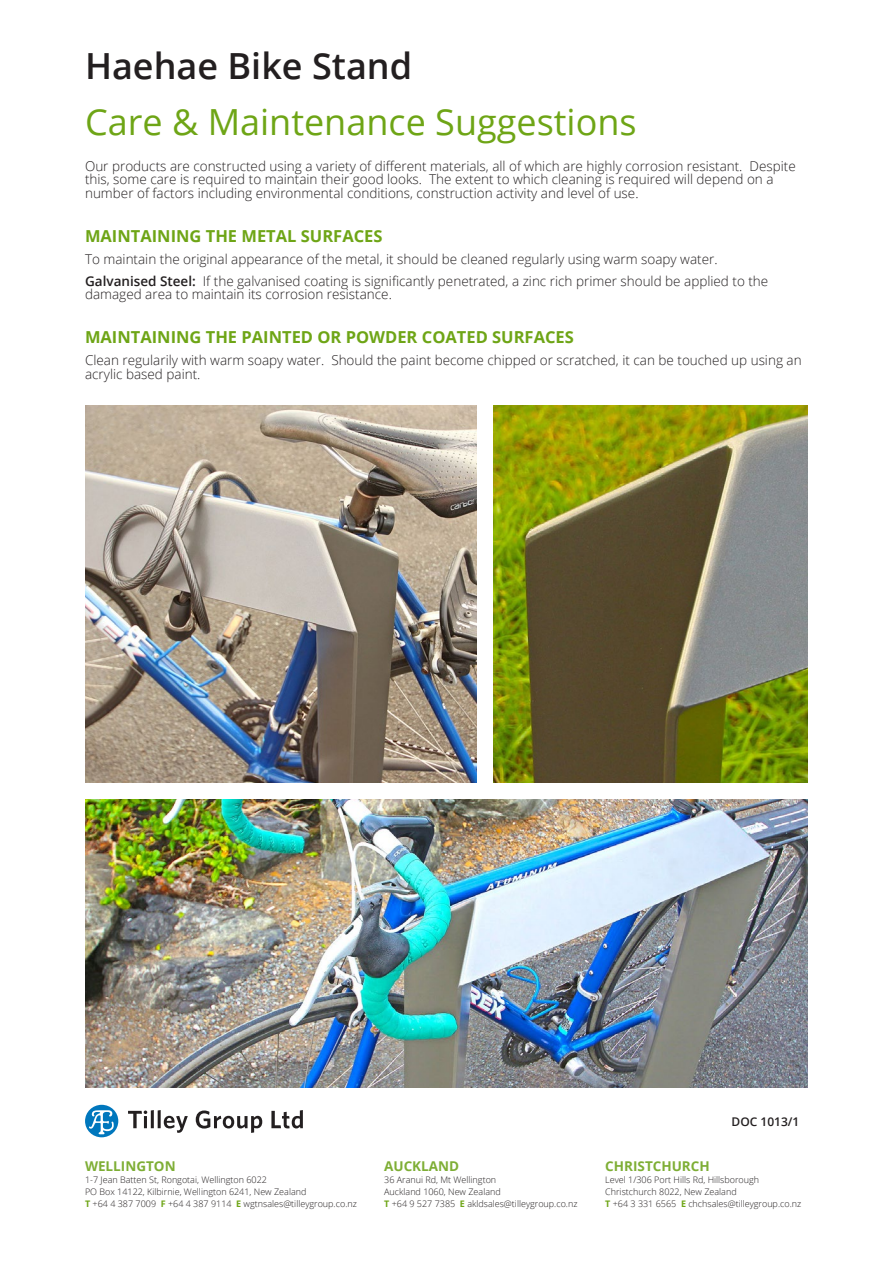
<style>
.page{position:relative;width:893px;height:1263px;background:#fff}
.page>*{position:absolute;margin:0;border:0;box-sizing:border-box;transform-origin:0 0}
.heading{font:36px "Open Sans";color:#6ea516}
.heading-2{font:600 36px "Open Sans";color:#231f20}
.Body{font:700 16.5px "Open Sans";color:#6ea516}
.Body-2{font:300 13.5px/13.5px "Open Sans";color:#231f20}
.Sub_bold{font:700 13.5px "Open Sans";color:#7eae35}
.Body-3{font:600 12px "Open Sans";color:#231f20}
.Body-4{font:300 9px "Open Sans";color:#231f20}
.s1{font-weight:600}
.s2{font-weight:700;color:#6ea516}
</style>
<div class="page">
<div style="left:85px;top:1105px;width:33px;height:32px;background:#0077bd;border-radius:50%"></div>
<svg style="left:89px;top:1110px;width:25px;height:24px"></svg>
<svg style="left:128px;top:1110px;width:175px;height:23px"></svg>
<img style="left:85px;top:799px;width:723px;height:289px">
<img style="left:85px;top:405px;width:391px;height:377px">
<img style="left:493px;top:405px;width:315px;height:377px">
<p class="heading-2" style="left:85px;top:41px;width:329px">Haehae Bike Stand</p>
<p class="heading" style="left:85px;top:98px;width:553px">Care &amp; Maintenance Suggestions</p>
<p class="Body-2" style="left:85px;top:159px;width:712px">Our products are constructed using a variety of different materials, all of which are highly corrosion resistant. Despite this, some care is required to maintain their good looks. The extent to which cleaning is required will depend on a number of factors including environmental conditions, construction activity and level of use.</p>
<p class="Body" style="left:85px;top:224px;width:299px">MAINTAINING THE METAL SURFACES</p>
<p class="Body-2" style="left:85px;top:252px;width:634px">To maintain the original appearance of the metal, it should be cleaned regularly using warm soapy water.</p>
<p class="Body-2" style="left:85px;top:274px;width:685px"><span class="s1">Galvanised Steel:</span> If the galvanised coating is significantly penetrated, a zinc rich primer should be applied to the damaged area to maintain its corrosion resistance.</p>
<p class="Body" style="left:85px;top:326px;width:490px">MAINTAINING THE PAINTED OR POWDER COATED SURFACES</p>
<p class="Body-2" style="left:85px;top:353px;width:718px">Clean regularily with warm soapy water. Should the paint become chipped or scratched, it can be touched up using an acrylic based paint.</p>
<p class="Sub_bold" style="left:85px;top:1157px;width:92px">WELLINGTON</p>
<p class="Body-4" style="left:85px;top:1174px;width:183px">1-7 Jean Batten St, Rongotai, Wellington 6022</p>
<p class="Body-4" style="left:85px;top:1186px;width:223px">PO Box 14122, Kilbirnie, Wellington 6241, New Zealand</p>
<p class="Body-4" style="left:85px;top:1198px;width:273px"><span class="s2">T</span> +64 4 387 7009 <span class="s2">F</span> +64 4 387 9114 <span class="s2">E</span> wgtnsales@tilleygroup.co.nz</p>
<p class="Sub_bold" style="left:384px;top:1157px;width:76px">AUCKLAND</p>
<p class="Body-4" style="left:384px;top:1174px;width:114px">36 Aranui Rd, Mt Wellington</p>
<p class="Body-4" style="left:384px;top:1186px;width:118px">Auckland 1060, New Zealand</p>
<p class="Body-4" style="left:384px;top:1198px;width:195px"><span class="s2">T</span> +64 9 527 7385 <span class="s2">E</span> akldsales@tilleygroup.co.nz</p>
<p class="Body-3" style="left:731px;top:1113px;width:69px">DOC 1013/1</p>
<p class="Sub_bold" style="left:605px;top:1157px;width:106px">CHRISTCHURCH</p>
<p class="Body-4" style="left:605px;top:1174px;width:155px">Level 1/306 Port Hills Rd, Hillsborough</p>
<p class="Body-4" style="left:605px;top:1186px;width:133px">Christchurch 8022, New Zealand</p>
<p class="Body-4" style="left:605px;top:1198px;width:198px"><span class="s2">T</span> +64 3 331 6565 <span class="s2">E</span> chchsales@tilleygroup.co.nz</p>
</div>
